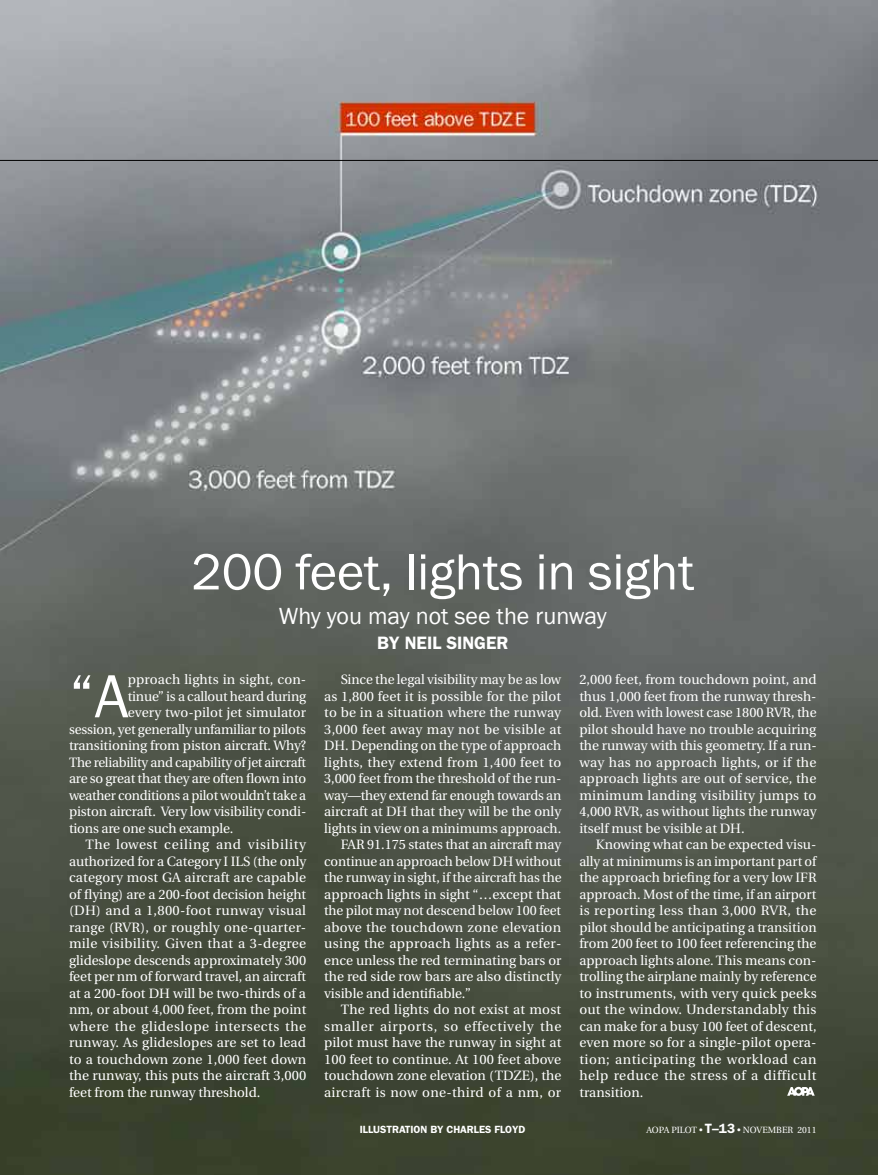
<style>
.page{position:relative;width:878px;height:1175px;background:#fff}
.page>*{position:absolute;margin:0;border:0;box-sizing:border-box;transform-origin:0 0}
.t1{font:63px "Franklin Gothic";color:#fff}
.t2{font:52.5px "Franklin Gothic";letter-spacing:-.005em;color:#fff}
.t3{font:24px "Franklin Gothic";color:#fff}
.t4{font:600 18px "Franklin Gothic";letter-spacing:-.005em;color:#fff}
.t5{font:13.5px/16.5px "Utopia";color:#fff;text-align:justify}
.t6{font:13.5px "Utopia";letter-spacing:.02em;color:#fff}
.t7{font:13.5px "Utopia";letter-spacing:.025em;color:#fff}
.t8{font:13.5px "Utopia";letter-spacing:.045em;color:#fff}
.t9{font:13.5px "Utopia";letter-spacing:.04em;color:#fff}
.t10{font:13.5px "Utopia";letter-spacing:.05em;color:#fff}
.t11{font:600 10.5px "Franklin Gothic";letter-spacing:-.005em;color:#fff}
.t12{font:9px "Utopia";color:#fff}
.s1{font-family:"Franklin Gothic";font-weight:600;font-size:13.5px}
</style>
<div class="page">
<img style="left:0;top:0;width:878px;height:1174px">
<svg style="left:787px;top:1086px;width:27px;height:9px"></svg>
<hr style="left:0;top:160px;width:878px;height:1px;background:#000">
<h2 class="t2" style="left:191px;top:539px;width:505px">200 feet, lights in sight</h2>
<h3 class="t3" style="left:279px;top:601px;width:329px">Why you may not see the runway</h3>
<h3 class="t4" style="left:377px;top:632px;width:127px">BY NEIL SINGER</h3>
<h1 class="t1" style="left:69px;top:657px;width:61px">“A</h1>
<p class="t5" style="left:128px;top:671px;width:180px">pproach lights in sight, con-</p>
<p class="t5" style="left:128px;top:688px;width:180px">tinue” is a callout heard during</p>
<p class="t5" style="left:128px;top:704px;width:180px">every two-pilot jet simulator</p>
<p class="t5" style="left:69px;top:721px;width:238px">session, yet generally unfamiliar to pilots</p>
<p class="t5" style="left:69px;top:737px;width:239px">transitioning from piston aircraft. Why?</p>
<p class="t5" style="left:69px;top:754px;width:238px">The reliability and capability of jet aircraft</p>
<p class="t5" style="left:69px;top:770px;width:239px">are so great that they are often flown into</p>
<p class="t5" style="left:69px;top:787px;width:238px">weather conditions a pilot wouldn’t take a</p>
<p class="t5" style="left:69px;top:803px;width:239px">piston aircraft. Very low visibility condi-</p>
<p class="t5" style="left:69px;top:820px;width:166px">tions are one such example.</p>
<p class="t10" style="left:86px;top:837px;width:222px">The lowest ceiling and visibility</p>
<p class="t5" style="left:69px;top:853px;width:239px">authorized for a Category I ILS (the only</p>
<p class="t5" style="left:69px;top:869px;width:238px">category most GA aircraft are capable</p>
<p class="t5" style="left:69px;top:886px;width:239px">of flying) are a 200-foot decision height</p>
<p class="t6" style="left:69px;top:903px;width:238px">(DH) and a 1,800-foot runway visual</p>
<p class="t5" style="left:69px;top:919px;width:239px">range (RVR), or roughly one-quarter-</p>
<p class="t7" style="left:69px;top:936px;width:239px">mile visibility. Given that a 3-degree</p>
<p class="t5" style="left:69px;top:952px;width:239px">glideslope descends approximately 300</p>
<p class="t5" style="left:69px;top:968px;width:238px">feet per nm of forward travel, an aircraft</p>
<p class="t5" style="left:69px;top:985px;width:238px">at a 200-foot DH will be two-thirds of a</p>
<p class="t5" style="left:69px;top:1001px;width:239px">nm, or about 4,000 feet, from the point</p>
<p class="t9" style="left:69px;top:1018px;width:239px">where the glideslope intersects the</p>
<p class="t5" style="left:69px;top:1034px;width:238px">runway. As glideslopes are set to lead</p>
<p class="t5" style="left:69px;top:1051px;width:238px">to a touchdown zone 1,000 feet down</p>
<p class="t5" style="left:69px;top:1067px;width:239px">the runway, this puts the aircraft 3,000</p>
<p class="t5" style="left:69px;top:1084px;width:193px">feet from the runway threshold.</p>
<p class="t5" style="left:341px;top:671px;width:222px">Since the legal visibility may be as low</p>
<p class="t5" style="left:324px;top:688px;width:238px">as 1,800 feet it is possible for the pilot</p>
<p class="t5" style="left:324px;top:704px;width:238px">to be in a situation where the runway</p>
<p class="t6" style="left:324px;top:721px;width:239px">3,000 feet away may not be visible at</p>
<p class="t5" style="left:324px;top:737px;width:238px">DH. Depending on the type of approach</p>
<p class="t6" style="left:324px;top:754px;width:239px">lights, they extend from 1,400 feet to</p>
<p class="t5" style="left:324px;top:770px;width:239px">3,000 feet from the threshold of the run-</p>
<p class="t5" style="left:324px;top:787px;width:238px">way—they extend far enough towards an</p>
<p class="t5" style="left:324px;top:803px;width:238px">aircraft at DH that they will be the only</p>
<p class="t5" style="left:324px;top:820px;width:238px">lights in view on a minimums approach.</p>
<p class="t5" style="left:341px;top:836px;width:222px">FAR 91.175 states that an aircraft may</p>
<p class="t5" style="left:324px;top:853px;width:239px">continue an approach below DH without</p>
<p class="t5" style="left:324px;top:869px;width:239px">the runway in sight, if the aircraft has the</p>
<p class="t5" style="left:324px;top:886px;width:238px">approach lights in sight “…except that</p>
<p class="t5" style="left:324px;top:902px;width:238px">the pilot may not descend below 100 feet</p>
<p class="t6" style="left:324px;top:919px;width:238px">above the touchdown zone elevation</p>
<p class="t7" style="left:324px;top:936px;width:239px">using the approach lights as a refer-</p>
<p class="t5" style="left:324px;top:952px;width:239px">ence unless the red terminating bars or</p>
<p class="t5" style="left:324px;top:968px;width:239px">the red side row bars are also distinctly</p>
<p class="t5" style="left:324px;top:985px;width:148px">visible and identifiable.”</p>
<p class="t5" style="left:341px;top:1001px;width:222px">The red lights do not exist at most</p>
<p class="t8" style="left:324px;top:1018px;width:239px">smaller airports, so effectively the</p>
<p class="t5" style="left:324px;top:1034px;width:239px">pilot must have the runway in sight at</p>
<p class="t5" style="left:324px;top:1051px;width:238px">100 feet to continue. At 100 feet above</p>
<p class="t5" style="left:324px;top:1067px;width:239px">touchdown zone elevation (TDZE), the</p>
<p class="t7" style="left:324px;top:1084px;width:238px">aircraft is now one-third of a nm, or</p>
<p class="t5" style="left:579px;top:671px;width:239px">2,000 feet, from touchdown point, and thus 1,000 feet from the runway thresh&shy;old. Even with lowest case 1800 RVR, the pilot should have no trouble acquiring the runway with this geometry. If a run&shy;way has no approach lights, or if the approach lights are out of service, the minimum landing visibility jumps to 4,000 RVR, as without lights the runway itself must be visible at DH.</p>
<p class="t5" style="left:579px;top:836px;width:239px;text-indent:16px">Knowing what can be expected visu&shy;ally at minimums is an important part of the approach briefing for a very low IFR approach. Most of the time, if an airport is reporting less than 3,000 RVR, the pilot should be anticipating a transition from 200 feet to 100 feet referencing the approach lights alone. This means con&shy;trolling the airplane mainly by reference to instruments, with very quick peeks out the window. Understandably this can make for a busy 100 feet of descent, even more so for a single-pilot opera&shy;tion; anticipating the workload can help reduce the stress of a difficult transition.</p>
<p class="t11" style="left:360px;top:1122px;width:27px">ILLUSTRATI</p>
<p class="t11" style="left:413px;top:1122px;width:113px">ON BY CHARLES FLOYD</p>
<p class="t12" style="left:646px;top:1125px;width:171px">AOPA PILOT • <span class="s1">T–13</span> • NOVEMBER 2011</p>
</div>
